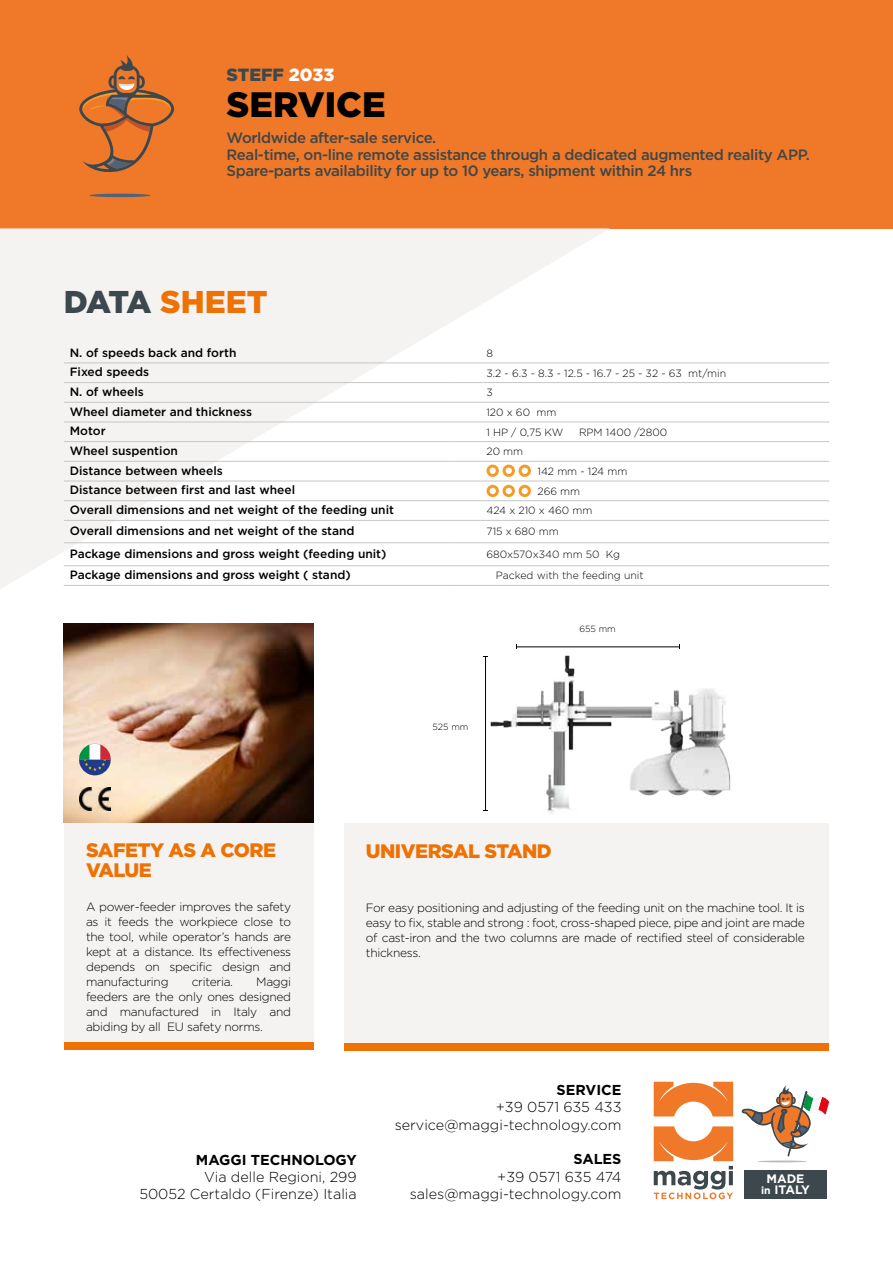
<style>
.page{position:relative;width:893px;height:1263px;background:#fff}
.page>*{position:absolute;margin:0;border:0;box-sizing:border-box;transform-origin:0 0}
.t1{font:900 35.25px "Gotham";color:#000}
.t2{font:900 31.5px "Gotham";color:#ee7203}
.t3{font:900 19.5px/19.5px "Gotham";letter-spacing:-.025em;color:#ee7203}
.t4{font:900 17.7px "Gotham";color:#3c484e}
.t5{font:500 15px/16.5px "Gotham";letter-spacing:-.025em;color:#404649}
.t6{font:300 14.4px/17.2px "Gotham";color:#000;text-align:right}
.t7{font:700 14.4px "Gotham";color:#000}
.t8{font:700 12.3px/11.4px "Gotham";color:#fff;text-align:center}
.t9{font:300 12px/15px "Gotham";letter-spacing:-.025em;color:#000;text-align:justify}
.t10{font:500 12px "Gotham";color:#000}
.t11{font:300 10.5px "Gotham";color:#000}
.t12{font:300 9px "Gotham";color:#000}
.s1{color:#fff}
.s2{color:#3c484e}
.s3{font-size:10.35px}
</style>
<div class="page">
<div style="left:0;top:0;width:893px;height:228px;background:#ef7928"></div>
<svg style="left:0;top:228px;width:610px;height:361px;fill:#f5f3f1"></svg>
<hr style="left:89px;top:194px;width:62px;height:3px;background:#516177;border-radius:50%">
<svg style="left:79px;top:55px;width:95px;height:117px"></svg>
<hr style="left:64px;top:363px;width:388px;height:1px;background:#c6c6c6">
<hr style="left:452px;top:363px;width:377px;height:1px;background:#c6c6c6">
<hr style="left:64px;top:382px;width:388px;height:1px;background:#c6c6c6">
<hr style="left:452px;top:382px;width:377px;height:1px;background:#c6c6c6">
<hr style="left:64px;top:402px;width:388px;height:1px;background:#c6c6c6">
<hr style="left:452px;top:402px;width:377px;height:1px;background:#c6c6c6">
<hr style="left:64px;top:422px;width:388px;height:1px;background:#c6c6c6">
<hr style="left:452px;top:422px;width:377px;height:1px;background:#c6c6c6">
<hr style="left:64px;top:441px;width:388px;height:1px;background:#c6c6c6">
<hr style="left:452px;top:441px;width:377px;height:1px;background:#c6c6c6">
<hr style="left:64px;top:461px;width:388px;height:1px;background:#c6c6c6">
<hr style="left:452px;top:461px;width:377px;height:1px;background:#c6c6c6">
<hr style="left:64px;top:481px;width:388px;height:1px;background:#c6c6c6">
<hr style="left:452px;top:481px;width:377px;height:1px;background:#c6c6c6">
<hr style="left:64px;top:500px;width:388px;height:1px;background:#c6c6c6">
<hr style="left:452px;top:500px;width:377px;height:1px;background:#c6c6c6">
<hr style="left:64px;top:520px;width:388px;height:1px;background:#c6c6c6">
<hr style="left:452px;top:520px;width:377px;height:1px;background:#c6c6c6">
<hr style="left:64px;top:542px;width:388px;height:1px;background:#c6c6c6">
<hr style="left:452px;top:542px;width:377px;height:1px;background:#c6c6c6">
<hr style="left:64px;top:565px;width:388px;height:1px;background:#c6c6c6">
<hr style="left:452px;top:565px;width:377px;height:1px;background:#c6c6c6">
<hr style="left:64px;top:585px;width:388px;height:1px;background:#c6c6c6">
<hr style="left:452px;top:585px;width:377px;height:1px;background:#c6c6c6">
<div style="left:487px;top:465px;width:12px;height:12px;border:3px solid #f59c28;border-radius:50%"></div>
<div style="left:503px;top:465px;width:12px;height:12px;border:3px solid #f59c28;border-radius:50%"></div>
<div style="left:519px;top:465px;width:12px;height:12px;border:3px solid #f59c28;border-radius:50%"></div>
<div style="left:487px;top:485px;width:12px;height:12px;border:3px solid #f59c28;border-radius:50%"></div>
<div style="left:503px;top:485px;width:12px;height:12px;border:3px solid #f59c28;border-radius:50%"></div>
<div style="left:519px;top:485px;width:12px;height:12px;border:3px solid #f59c28;border-radius:50%"></div>
<div style="left:345px;top:823px;width:484px;height:221px;background:#f5f3f1"></div>
<div style="left:345px;top:1044px;width:484px;height:7px;background:#ee7203"></div>
<img style="left:490px;top:647px;width:241px;height:167px">
<hr style="left:485px;top:656px;width:1px;height:154px;background:#000">
<hr style="left:516px;top:646px;width:164px;height:1px;background:#000">
<svg style="left:654px;top:1126px;width:79px;height:73px"></svg>
<svg style="left:654px;top:1082px;width:79px;height:34px"></svg>
<hr style="left:757px;top:1160px;width:50px;height:2px;background:#bbbabe;border-radius:50%">
<svg style="left:742px;top:1085px;width:87px;height:71px"></svg>
<div style="left:744px;top:1170px;width:83px;height:29px;background:#3c484e"></div>
<div style="left:64px;top:822px;width:249px;height:221px;background:#f5f3f1"></div>
<div style="left:64px;top:1043px;width:249px;height:7px;background:#ee7203"></div>
<img style="left:64px;top:623px;width:249px;height:199px">
<img style="left:79px;top:787px;width:32px;height:23px">
<svg style="left:79px;top:744px;width:32px;height:31px"></svg>
<h3 class="t4" style="left:227px;top:64px;width:109px">STEFF <span class="s1">2033</span></h3>
<h1 class="t1" style="left:227px;top:84px;width:160px">SERVICE</h1>
<p class="t5" style="left:227px;top:129px;width:585px">Worldwide after-sale service.<br>Real-time, on-line remote assistance through a dedicated augmented reality APP.<br>Spare-parts availability for up to 10 years, shipment within 24 hrs</p>
<h2 class="t2" style="left:64px;top:284px;width:205px"><span class="s2">DATA</span> SHEET</h2>
<p class="t10" style="left:70px;top:345px;width:168px">N. of speeds back and forth</p>
<p class="t11" style="left:486px;top:347px;width:8px">8</p>
<p class="t10" style="left:70px;top:365px;width:81px">Fixed speeds</p>
<p class="t11" style="left:486px;top:367px;width:241px">3.2 - 6.3 - 8.3 - 12.5 - 16.7 - 25 - 32 - 63 mt/min</p>
<p class="t10" style="left:70px;top:385px;width:76px">N. of wheels</p>
<p class="t11" style="left:486px;top:387px;width:8px">3</p>
<p class="t10" style="left:70px;top:405px;width:184px">Wheel diameter and thickness</p>
<p class="t11" style="left:486px;top:406px;width:71px">120 x 60 mm</p>
<p class="t10" style="left:70px;top:424px;width:37px">Motor</p>
<p class="t11" style="left:486px;top:426px;width:78px">1 HP / 0,75 KW</p>
<p class="t11" style="left:579px;top:426px;width:90px">RPM 1400 /2800</p>
<p class="t10" style="left:70px;top:444px;width:110px">Wheel suspention</p>
<p class="t11" style="left:486px;top:446px;width:38px">20 mm</p>
<p class="t10" style="left:70px;top:464px;width:155px">Distance between wheels</p>
<p class="t11" style="left:537px;top:466px;width:91px">142 mm - 124 mm</p>
<p class="t10" style="left:70px;top:483px;width:227px">Distance between first and last wheel</p>
<p class="t11" style="left:537px;top:485px;width:44px">266 mm</p>
<p class="t10" style="left:70px;top:503px;width:326px">Overall dimensions and net weight of the feeding unit</p>
<p class="t11" style="left:486px;top:505px;width:107px">424 x 210 x 460 mm</p>
<p class="t10" style="left:70px;top:524px;width:286px">Overall dimensions and net weight of the stand</p>
<p class="t11" style="left:486px;top:526px;width:74px">715 x 680 mm</p>
<p class="t10" style="left:70px;top:547px;width:318px">Package dimensions and gross weight (feeding unit)</p>
<p class="t11" style="left:486px;top:549px;width:135px">680x570x340 mm 50 Kg</p>
<p class="t10" style="left:70px;top:568px;width:282px">Package dimensions and gross weight ( stand)</p>
<p class="t11" style="left:496px;top:570px;width:149px">Packed with the feeding unit</p>
<p class="t12" style="left:433px;top:722px;width:37px">525 mm</p>
<p class="t12" style="left:579px;top:623px;width:38px">655 mm</p>
<h3 class="t3" style="left:86px;top:840px;width:192px">SAFETY AS A CORE<br>VALUE</h3>
<p class="t9" style="left:86px;top:899px;width:207px">A power-feeder improves the safety as it feeds the workpiece close to the tool, while operator’s hands are kept at a distance. Its effectiveness depends on specific design and manufacturing</p>
<p class="t9" style="left:86px;top:974px;width:207px;text-indent:170px">Maggi feeders are the only ones designed and manufactured in Italy and abiding by all EU safety norms.</p>
<p class="t9" style="left:192px;top:974px;width:43px">criteria.</p>
<h3 class="t3" style="left:366px;top:841px;width:187px">UNIVERSAL STAND</h3>
<p class="t9" style="left:366px;top:900px;width:441px">For easy positioning and adjusting of the feeding unit on the machine tool. It is easy to fix, stable and strong : foot, cross-shaped piece, pipe and joint are made of cast-iron and the two columns are made of rectified steel of considerable thickness.</p>
<p class="t7" style="left:196px;top:1151px;width:162px">MAGGI TECHNOLOGY</p>
<p class="t6" style="left:139px;top:1168px;width:219px">Via delle Regioni, 299<br>50052 Certaldo (Firenze) Italia</p>
<p class="t7" style="left:557px;top:1082px;width:66px">SERVICE</p>
<p class="t6" style="left:395px;top:1098px;width:228px">+39 0571 635 433 service@maggi-technology.com</p>
<p class="t7" style="left:573px;top:1151px;width:50px">SALES</p>
<p class="t6" style="left:410px;top:1168px;width:213px">+39 0571 635 474 sales@maggi-technology.com</p>
<p class="t8" style="left:761px;top:1172px;width:50px">MADE <span class="s3">in</span> ITALY</p>
</div>
